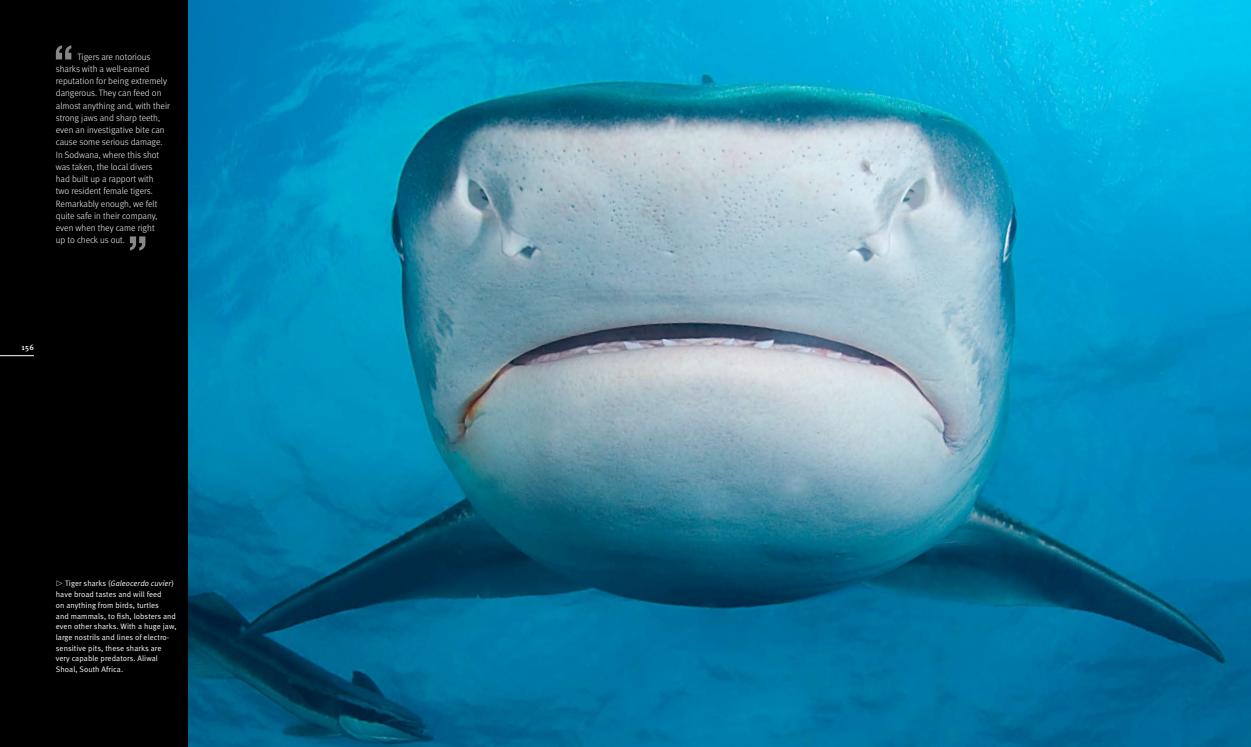
<style>
.page{position:relative;width:1251px;height:747px;background:#fff}
.page>*{position:absolute;margin:0;border:0;box-sizing:border-box;transform-origin:0 0}
.t1{font:300 9.19px/12.2px "Meta";color:#fdfdfd}
.t2{font:7.88px/10.8px "Meta Normal";letter-spacing:.01em;color:#fdfdfd}
.t3{font:500 7.88px "Meta";color:#fdfdfd}
.s1{font-style:italic}
</style>
<div class="page">
<div style="left:0;top:0;width:625px;height:747px;background:#000"></div>
<img style="left:188px;top:0;width:1062px;height:747px">
<hr style="left:0;top:355px;width:34px;height:1px;background:#fff">
<svg style="left:56px;top:45px;width:15px;height:14px"></svg>
<svg style="left:130px;top:236px;width:15px;height:14px"></svg>
<p class="t1" style="left:56px;top:50px;width:116px;text-indent:22px">Tigers are notorious sharks with a well-earned reputation for being extremely dangerous. They can feed on almost anything and, with their strong jaws and sharp teeth, even an investigative bite can cause some serious damage.<br>In Sodwana, where this shot was taken, the local divers<br>had built up a rapport with<br>two resident female tigers.<br>Remarkably enough, we felt quite safe in their company, even when they came right<br>up to check us out.</p>
<p class="t3" style="left:21px;top:343px;width:14px">156</p>
<p class="t2" style="left:56px;top:578px;width:122px;text-indent:9px">Tiger sharks (<span class="s1">Galeocerdo cuvier</span>) have broad tastes and will feed<br>on anything from birds, turtles<br>and mammals, to fish, lobsters and even other sharks. With a huge jaw, large nostrils and lines of electro&shy;sensitive pits, these sharks are very capable predators. Aliwal<br>Shoal, South Africa.</p>
</div>
